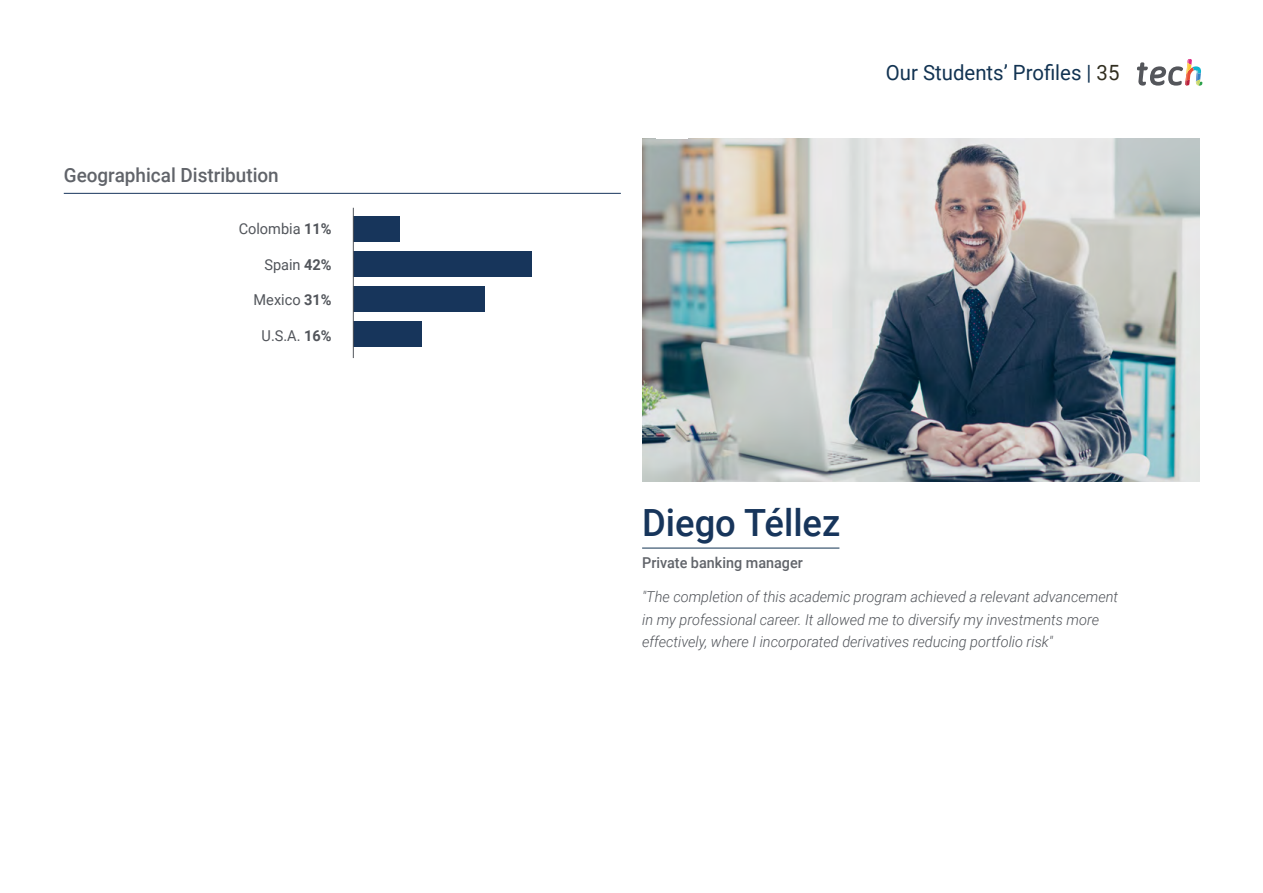
<style>
.page{position:relative;width:1263px;height:893px;background:#fff}
.page>*{position:absolute;margin:0;border:0;box-sizing:border-box;transform-origin:0 0}
.t1{font:500 37.5px "Roboto";color:#17355b}
.t2{font:21px "Roboto";color:#123352}
.t3{font:500 19.5px "Roboto";color:#61646a}
.t4{font:italic 300 15px/22.5px "Roboto";color:#52555b}
.t5{font:15px "Roboto";color:#52555b}
.t6{font:500 15px "Roboto";color:#61646a;scale:.96 1}
.s1{font-weight:700}
.s2{color:#312e20}
</style>
<div class="page">
<img style="left:642px;top:138px;width:557px;height:343px">
<hr style="left:64px;top:193px;width:557px;height:1px;background:#17355b">
<div style="left:353px;top:217px;width:47px;height:25px;background:#17355b"></div>
<div style="left:353px;top:251px;width:179px;height:26px;background:#17355b"></div>
<div style="left:353px;top:286px;width:132px;height:26px;background:#17355b"></div>
<div style="left:353px;top:321px;width:68px;height:26px;background:#17355b"></div>
<hr style="left:353px;top:208px;width:1px;height:150px;background:#52555b">
<hr style="left:642px;top:548px;width:197px;height:1px;background:#123352">
<svg style="left:1137px;top:59px;width:65px;height:27px"></svg>
<h3 class="t3" style="left:64px;top:161px;width:217px">Geographical Distribution</h3>
<p class="t5" style="left:239px;top:218px;width:95px">Colombia <span class="s1">11%</span></p>
<p class="t5" style="left:264px;top:254px;width:69px">Spain <span class="s1">42%</span></p>
<p class="t5" style="left:254px;top:289px;width:80px">Mexico <span class="s1">31%</span></p>
<p class="t5" style="left:262px;top:325px;width:72px">U.S.A. <span class="s1">16%</span></p>
<h2 class="t2" style="left:886px;top:57px;width:235px">Our Students’ Profiles | <span class="s2">35</span></h2>
<h1 class="t1" style="left:642px;top:496px;width:200px">Diego Téllez</h1>
<p class="t6" style="left:642px;top:552px;width:169px">Private banking manager</p>
<p class="t4" style="left:642px;top:585px;width:477px">"The completion of this academic program achieved a relevant advancement in my professional career. It allowed me to diversify my investments more effectively, where I incorporated derivatives reducing portfolio risk"</p>
</div>
